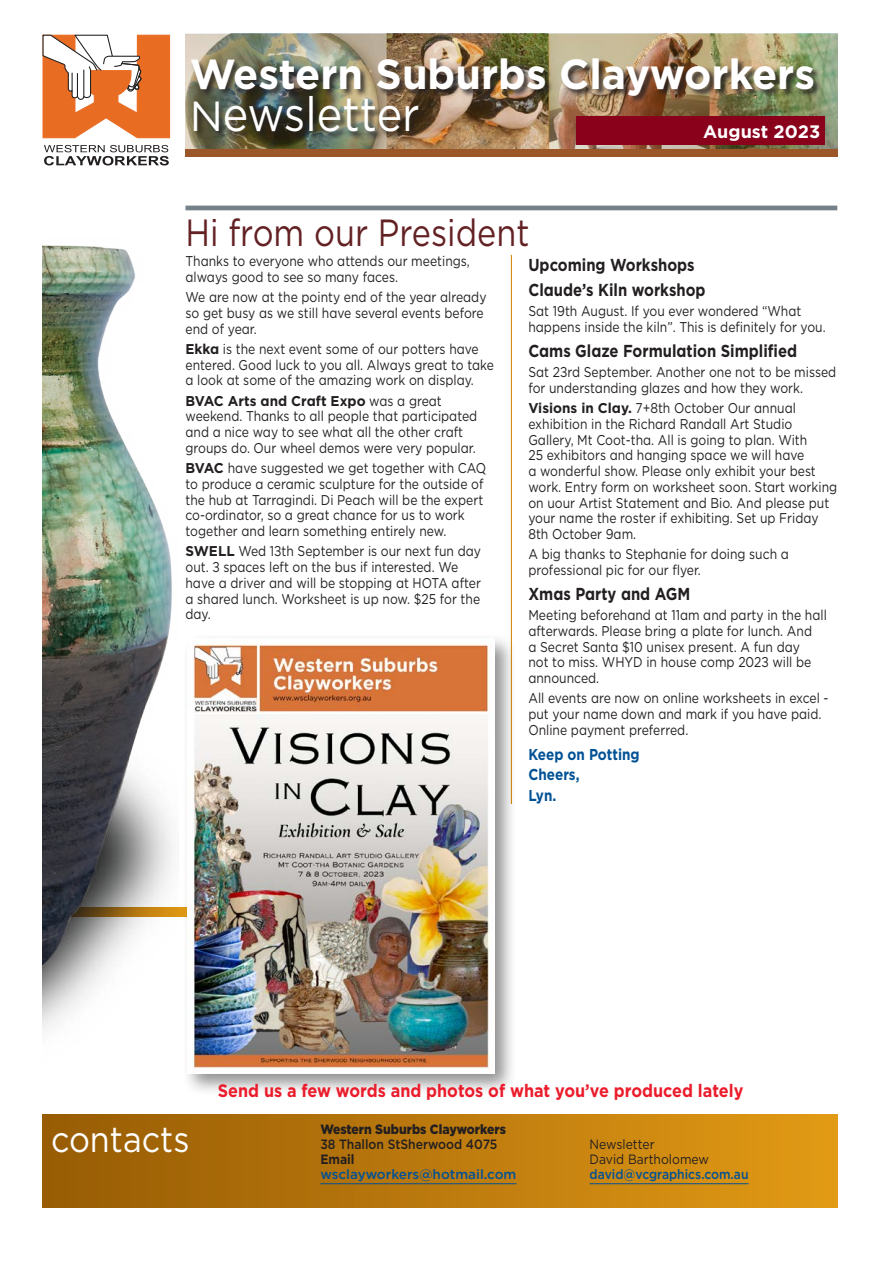
<style>
.page{position:relative;width:893px;height:1263px;background:#fff}
.page>*{position:absolute;margin:0;border:0;box-sizing:border-box;transform-origin:0 0}
.t1{font:48px "Gotham";color:#fff;scale:.9 1}
.t2{font:700 42px "Gotham";color:#fff}
.Sub__1{font:37.8px "Gotham";color:#632123;scale:.86 1}
.Sub__1-2{font:36px "Gotham";color:#fff;scale:.9 1}
.Sub__2{font:700 18px "Gotham";color:#eb1c2c;scale:.9 1}
.t3{font:700 18px "Gotham";color:#fff}
.Sub__3{font:700 17.4px "Gotham";color:#231f20;scale:.86 1}
.Sub__2-2{font:700 15.75px/20.5px "Gotham";color:#015195;scale:.86 1}
.t4{font:14.1px/15.8px "Gotham";color:#231f20;scale:.86 1}
.t5{font:900 13.5px/15px "Gotham";color:#231f20;scale:.9 1}
.t6{font:13.5px/15px "Gotham";color:#231f20;scale:.9 1}
.s1{font-size:42px}
.s2{font-weight:700}
.s3{font-weight:500}
.s4{font-weight:500;color:#015195}
</style>
<div class="page">
<div style="left:43px;top:908px;width:144px;height:8px;background:#de9714"></div>
<img style="left:43px;top:245px;width:136px;height:785px">
<img style="left:186px;top:34px;width:651px;height:116px">
<svg style="left:44px;top:145px;width:125px;height:20px"></svg>
<svg style="left:43px;top:35px;width:127px;height:104px"></svg>
<div style="left:191px;top:57px;width:631px;height:83px;background:#231f20;opacity:.8"></div>
<div style="left:185px;top:150px;width:653px;height:7px;background:#9b5728"></div>
<div style="left:576px;top:116px;width:248px;height:29px;background:#8a011c"></div>
<hr style="left:185px;top:206px;width:652px;height:4px;background:#748189">
<hr style="left:511px;top:255px;width:1px;height:549px;background:#d68c14">
<div style="left:181px;top:633px;width:336px;height:463px;background:#231f20;opacity:.5"></div>
<img style="left:187px;top:639px;width:307px;height:434px">
<div style="left:43px;top:1115px;width:795px;height:92px;background:linear-gradient(to right,#975b05,#e29a16)"></div>
<hr style="left:320px;top:1183px;width:196px;height:1px;background:#015195">
<hr style="left:590px;top:1183px;width:159px;height:1px;background:#015195">
<p class="t2" style="left:190px;top:46px;width:627px">Western Suburbs Clayworkers</p>
<p class="t1" style="left:190px;top:83px;width:257px"><span class="s1">N</span>ewsletter</p>
<p class="t3" style="left:703px;top:119px;width:118px">August 2023</p>
<p class="Sub__1" style="left:185px;top:208px;width:401px">Hi from our President</p>
<p class="t4" style="left:185px;top:253px;width:332px">Thanks to everyone who attends our meetings, always good to see so many faces.</p>
<p class="t4" style="left:185px;top:289px;width:352px">We are now at the pointy end of the year already so get busy as we still have several events before end of year.</p>
<p class="t4" style="left:185px;top:341px;width:360px"><span class="s2">Ekka</span> is the next event some of our potters have entered. Good luck to you all. Always great to take a look at some of the amazing work on display.</p>
<p class="t4" style="left:185px;top:392px;width:341px"><span class="s2">BVAC Arts and Craft Expo</span> was a great weekend. Thanks to all people that participated and a nice way to see what all the other craft groups do. Our wheel demos were very popular.</p>
<p class="t4" style="left:185px;top:460px;width:351px"><span class="s2">BVAC</span> have suggested we get together with CAQ to produce a ceramic sculpture for the outside of the hub at Tarragindi. Di Peach will be the expert co-ordinator, so a great chance for us to work together and learn something entirely new.</p>
<p class="t4" style="left:185px;top:543px;width:345px"><span class="s2">SWELL</span> Wed 13th September is our next fun day out. 3 spaces left on the bus if interested. We have a driver and will be stopping at HOTA after a shared lunch. Worksheet is up now. $25 for the day.</p>
<p class="Sub__3" style="left:528px;top:253px;width:195px">Upcoming Workshops</p>
<p class="Sub__3" style="left:528px;top:278px;width:208px">Claude’s Kiln workshop</p>
<p class="t4" style="left:528px;top:303px;width:347px">Sat 19th August. If you ever wondered “What happens inside the kiln”. This is definitely for you.</p>
<p class="Sub__3" style="left:528px;top:339px;width:314px">Cams Glaze Formulation Simplified</p>
<p class="t4" style="left:528px;top:364px;width:359px">Sat 23rd September. Another one not to be missed for understanding glazes and how they work.</p>
<p class="t4" style="left:528px;top:400px;width:361px"><span class="s2">Visions in Clay.</span> 7+8th October Our annual exhibition in the Richard Randall Art Studio Gallery, Mt Coot-tha. All is going to plan. With<br>25 exhibitors and hanging space we will have<br>a wonderful show. Please only exhibit your best work. Entry form on worksheet soon. Start working on uour Artist Statement and Bio. And please put your name the roster if exhibiting. Set up Friday 8th October 9am.</p>
<p class="t4" style="left:528px;top:546px;width:304px">A big thanks to Stephanie for doing such a professional pic for our flyer.</p>
<p class="Sub__3" style="left:528px;top:582px;width:190px">Xmas Party and AGM</p>
<p class="t4" style="left:528px;top:607px;width:348px">Meeting beforehand at 11am and party in the hall afterwards. Please bring a plate for lunch. And<br>a Secret Santa $10 unisex present. A fun day<br>not to miss. WHYD in house comp 2023 will be announced.</p>
<p class="t4" style="left:528px;top:690px;width:350px">All events are now on online worksheets in excel - put your name down and mark if you have paid.<br>Online payment preferred.</p>
<p class="Sub__2-2" style="left:528px;top:744px;width:131px">Keep on Potting<br>Cheers,<br>Lyn.</p>
<p class="Sub__2" style="left:218px;top:1079px;width:585px">Send us a few words and photos of what you’ve produced lately</p>
<p class="Sub__1-2" style="left:51px;top:1116px;width:155px">contacts</p>
<p class="t5" style="left:320px;top:1122px;width:219px">Western Suburbs Clayworkers<br><span class="s3">38 Thallon StSherwood 4075<br></span><span class="s2">Email </span><span class="s4">wsclayworkers@hotmail.com</span></p>
<p class="t6" style="left:590px;top:1137px;width:178px">Newsletter<br>David Bartholomew <span class="s4">david@vcgraphics.com.au</span></p>
</div>
